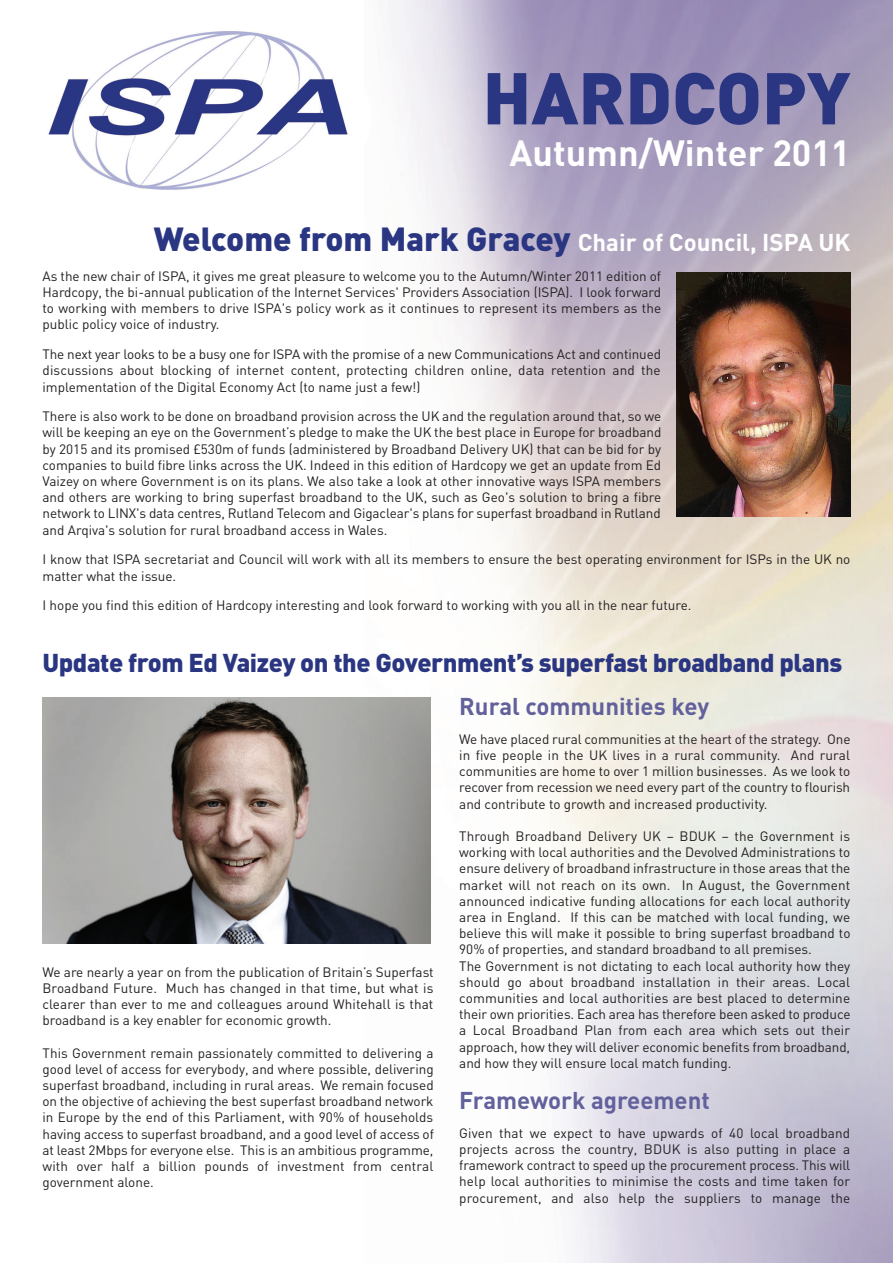
<style>
.page{position:relative;width:893px;height:1263px;background:#fff}
.page>*{position:absolute;margin:0;border:0;box-sizing:border-box;transform-origin:0 0}
.t1{font:900 72px "DIN";color:#2a3682}
.t2{font:700 36px "DIN";color:#fff}
.t3{font:900 33px "DIN";color:#2a3682}
.t4{font:900 25.5px "DIN";letter-spacing:-.015em;color:#2a3682}
.t5{font:700 24px "DIN";color:#62619c}
.t6{font:13.5px/16.2px "DIN";color:#231f20;text-align:justify}
.s1{font-weight:700;font-size:24px;color:#fff}
</style>
<div class="page">
<img style="left:364px;top:0;width:529px;height:1263px">
<img style="left:43px;top:698px;width:387px;height:246px">
<div style="left:31px;top:25px;width:340px;height:188px;background:#fff;border-radius:50%"></div>
<img style="left:48px;top:31px;width:300px;height:159px">
<img style="left:676px;top:273px;width:174px;height:243px">
<h1 class="t1" style="left:482px;top:57px;width:369px">HARDCOPY</h1>
<h2 class="t2" style="left:510px;top:133px;width:342px">Autumn/Winter 2011</h2>
<h3 class="t3" style="left:154px;top:220px;width:698px">Welcome from Mark Gracey <span class="s1">Chair of Council, ISPA UK</span></h3>
<p class="t6" style="left:43px;top:268px;width:620px">As the new chair of ISPA, it gives me great pleasure to welcome you to the Autumn/Winter 2011 edition of Hardcopy, the bi-annual publication of the Internet Services' Providers Association (ISPA). I look forward to working with members to drive ISPA's policy work as it continues to represent its members as the public policy voice of industry.</p>
<p class="t6" style="left:43px;top:346px;width:620px">The next year looks to be a busy one for ISPA with the promise of a new Communications Act and continued discussions about blocking of internet content, protecting children online, data retention and the implementation of the Digital Economy Act (to name just a few!)</p>
<p class="t6" style="left:43px;top:408px;width:620px">There is also work to be done on broadband provision across the UK and the regulation around that, so we will be keeping an eye on the Government’s pledge to make the UK the best place in Europe for broadband by 2015 and its promised £530m of funds (administered by Broadband Delivery UK) that can be bid for by companies to build fibre links across the UK. Indeed in this edition of Hardcopy we get an update from Ed Vaizey on where Government is on its plans. We also take a look at other innovative ways ISPA members and others are working to bring superfast broadband to the UK, such as Geo's solution to bring a fibre network to LINX's data centres, Rutland Telecom and Gigaclear's plans for superfast broadband in Rutland and Arqiva's solution for rural broadband access in Wales.</p>
<p class="t6" style="left:43px;top:552px;width:809px">I know that ISPA secretariat and Council will work with all its members to ensure the best operating environment for ISPs in the UK no matter what the issue.</p>
<p class="t6" style="left:43px;top:597px;width:650px">I hope you find this edition of Hardcopy interesting and look forward to working with you all in the near future.</p>
<h3 class="t4" style="left:43px;top:648px;width:801px">Update from Ed Vaizey on the Government’s superfast broadband plans</h3>
<p class="t6" style="left:42px;top:964px;width:393px">We are nearly a year on from the publication of Britain’s Superfast Broadband Future. Much has changed in that time, but what is clearer than ever to me and colleagues around Whitehall is that broadband is a key enabler for economic growth.</p>
<p class="t6" style="left:42px;top:1045px;width:393px">This Government remain passionately committed to delivering a good level of access for everybody, and where possible, delivering superfast broadband, including in rural areas. We remain focused on the objective of achieving the best superfast broadband network in Europe by the end of this Parliament, with 90% of households having access to superfast broadband, and a good level of access of at least 2Mbps for everyone else. This is an ambitious programme, with over half a billion pounds of investment from central government alone.</p>
<h3 class="t5" style="left:459px;top:692px;width:252px">Rural communities key</h3>
<p class="t6" style="left:459px;top:731px;width:393px">We have placed rural communities at the heart of the strategy. One in five people in the UK lives in a rural community. And rural communities are home to over 1 million businesses. As we look to recover from recession we need every part of the country to flourish and contribute to growth and increased productivity.</p>
<p class="t6" style="left:459px;top:828px;width:393px;text-align:left">Through Broadband Delivery UK – BDUK – the Government is working with local authorities and the Devolved Administrations to ensure delivery of broadband infrastructure in those areas that the market will not reach on its own. In August, the Government announced indicative funding allocations for each local authority area in England. If this can be matched with local funding, we believe this will make it possible to bring superfast broadband to 90% of properties, and standard broadband to all premises.<br>The Government is not dictating to each local authority how they should go about broadband installation in their areas. Local communities and local authorities are best placed to determine their own priorities. Each area has therefore been asked to produce a Local Broadband Plan from each area which sets out their approach, how they will deliver economic benefits from broadband, and how they will ensure local match funding.</p>
<h3 class="t5" style="left:459px;top:1086px;width:252px">Framework agreement</h3>
<p class="t6" style="left:459px;top:1125px;width:393px">Given that we expect to have upwards of 40 local broadband projects across the country, BDUK is also putting in place a framework contract to speed up the procurement process. This will help local authorities to minimise the costs and time taken for procurement, and also help the suppliers to manage the</p>
</div>
